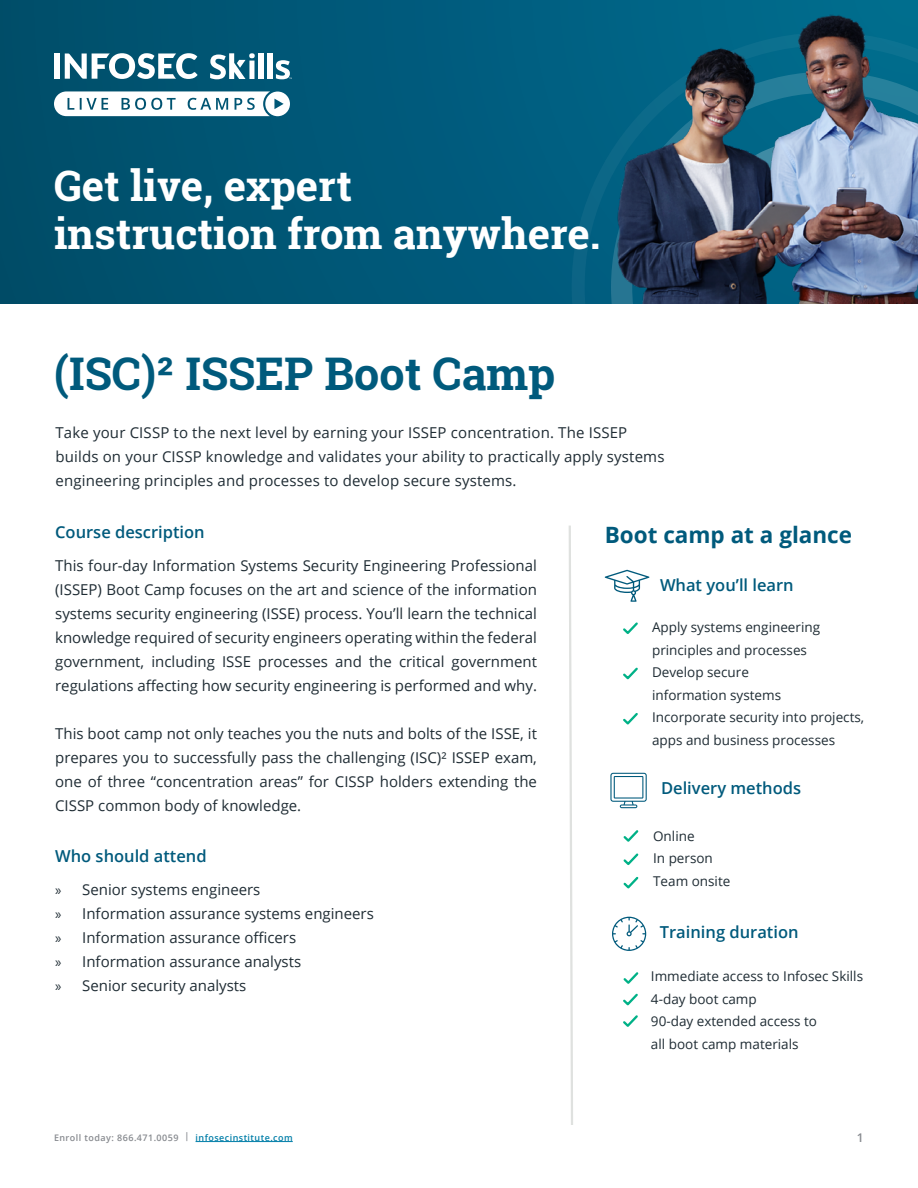
<style>
.page{position:relative;width:918px;height:1188px;background:#fff}
.page>*{position:absolute;margin:0;border:0;box-sizing:border-box;transform-origin:0 0}
.t1{font:700 45px "Roboto Slab";color:#005a7c}
.t2{font:700 42px/48px "Roboto Slab";color:#fff}
.t3{font:700 22.5px "Open Sans";color:#005a7c}
.t4{font:600 16.5px "Open Sans";color:#005a7c}
.t5{font:15px/24px "Open Sans";color:#1f2c34}
.t6{font:13.5px/22.5px "Open Sans";color:#1f2c34}
.t7{font:600 12px "Open Sans";color:#878a8f}
.t8{font:600 9px "Open Sans";letter-spacing:.05em;color:#878a8f}
.s1{font-family:"Myriad Pro"}
.s2{color:#007ea8}
</style>
<div class="page">
<div style="left:0;top:0;width:918px;height:303px;background:linear-gradient(to right,#004c69,#006e90)"></div>
<svg style="left:572px;top:32px;width:10px;height:271px"></svg>
<img style="left:582px;top:9px;width:336px;height:294px">
<hr style="left:196px;top:1141px;width:97px;height:1px;background:#007ea8">
<svg style="left:568px;top:525px;width:5px;height:600px"></svg>
<svg style="left:623px;top:622px;width:15px;height:12px"></svg>
<svg style="left:623px;top:830px;width:16px;height:12px"></svg>
<svg style="left:623px;top:853px;width:16px;height:13px"></svg>
<svg style="left:623px;top:877px;width:16px;height:12px"></svg>
<svg style="left:623px;top:972px;width:16px;height:12px"></svg>
<svg style="left:612px;top:917px;width:34px;height:34px"></svg>
<svg style="left:605px;top:570px;width:44px;height:32px"></svg>
<svg style="left:610px;top:773px;width:37px;height:35px"></svg>
<svg style="left:623px;top:667px;width:15px;height:13px"></svg>
<svg style="left:623px;top:713px;width:15px;height:12px"></svg>
<svg style="left:623px;top:993px;width:15px;height:34px"></svg>
<div style="left:54px;top:54px;width:6px;height:25px;background:#fff"></div>
<svg style="left:65px;top:53px;width:133px;height:26px"></svg>
<div style="left:258px;top:53px;width:5px;height:26px;background:#fff"></div>
<div style="left:267px;top:53px;width:5px;height:26px;background:#fff"></div>
<svg style="left:210px;top:53px;width:45px;height:26px"></svg>
<svg style="left:276px;top:60px;width:16px;height:19px"></svg>
<svg style="left:54px;top:91px;width:236px;height:25px"></svg>
<h2 class="t2" style="left:54px;top:161px;width:548px">Get live, expert<br>instruction from anywhere.</h2>
<h1 class="t1" style="left:54px;top:343px;width:503px">(ISC)² ISSEP Boot Camp</h1>
<p class="t5" style="left:55px;top:420px;width:611px">Take your CISSP to the next level by earning your ISSEP concentration. The ISSEP builds on your CISSP knowledge and validates your ability to practically apply systems engineering principles and processes to develop secure systems.</p>
<p class="t4" style="left:55px;top:521px;width:151px">Course description</p>
<h3 class="t3" style="left:605px;top:519px;width:249px">Boot camp at a glance</h3>
<p class="t5" style="left:55px;top:553px;width:483px;text-align:justify">This four-day Information Systems Security Engineering Professional (ISSEP) Boot Camp focuses on the art and science of the information systems security engineering (ISSE) process. You’ll learn the technical knowledge required of security engineers operating within the federal government, including ISSE processes and the critical government regulations affecting how security engineering is performed and why.</p>
<p class="t5" style="left:55px;top:721px;width:483px;text-align:justify">This boot camp not only teaches you the nuts and bolts of the ISSE, it prepares you to successfully pass the challenging (ISC)² ISSEP exam, one of three “concentration areas” for CISSP holders extending the CISSP common body of knowledge.</p>
<p class="t4" style="left:55px;top:845px;width:153px">Who should attend</p>
<p class="t5" style="left:55px;top:877px;width:320px"><span class="s1">»</span> Senior systems engineers<br><span class="s1">»</span> Information assurance systems engineers <span class="s1">»</span> Information assurance officers<br><span class="s1">»</span> Information assurance analysts<br><span class="s1">»</span> Senior security analysts</p>
<p class="t4" style="left:660px;top:574px;width:135px">What you’ll learn</p>
<p class="t6" style="left:652px;top:616px;width:214px">Apply systems engineering principles and processes<br>Develop secure<br>information systems<br>Incorporate security into projects, apps and business processes</p>
<p class="t4" style="left:661px;top:776px;width:142px">Delivery methods</p>
<p class="t6" style="left:653px;top:824px;width:79px">Online<br>In person<br>Team onsite</p>
<p class="t4" style="left:660px;top:921px;width:140px">Training duration</p>
<p class="t6" style="left:651px;top:965px;width:214px">Immediate access to Infosec Skills<br>4-day boot camp<br>90-day extended access to<br>all boot camp materials</p>
<p class="t8" style="left:54px;top:1131px;width:240px">Enroll today: 866.471.0059 | <span class="s2">infosecinstitute.com</span></p>
<p class="t7" style="left:857px;top:1129px;width:8px">1</p>
</div>
